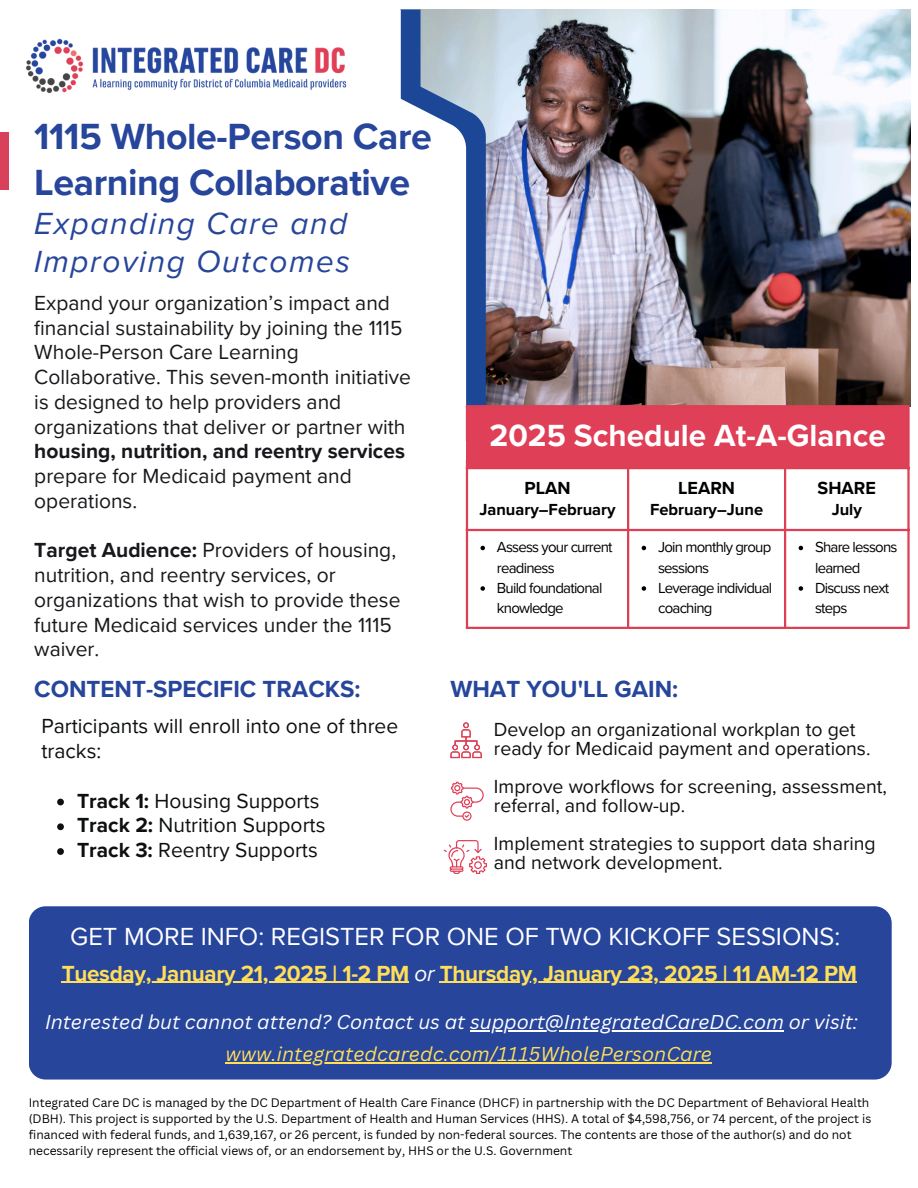
<style>
.page{position:relative;width:918px;height:1188px;background:#fff}
.page>*{position:absolute;margin:0;border:0;box-sizing:border-box;transform-origin:0 0}
.t1{font:700 37.5px/46.2px "Proxima Nova";letter-spacing:-.01em;color:#26459b}
.t2{font:italic 31.5px/38.2px "Proxima Nova";letter-spacing:.055em;color:#26459b}
.t3{font:700 31.5px "Proxima Nova";color:#fff}
.t4{font:25.5px "Proxima Nova";color:#fff}
.t5{font:700 24px "Proxima Nova";color:#26459b}
.t6{font:700 22.5px "Proxima Nova";letter-spacing:-.015em;color:#ffde59}
.t7{font:21px/24.8px "Proxima Nova";color:#18181c}
.t8{font:21px/24.8px "Proxima Nova";color:#0e1010}
.t9{font:19.5px/19.2px "Proxima Nova";color:#0e1010}
.t10{font:italic 19.5px "Canva Sans";color:#fff}
.t11{font:italic 19.5px "Canva Sans";letter-spacing:.005em;color:#ffde59}
.t12{font:700 18px "Proxima Nova";color:#000}
.t13{font:700 16.5px "Proxima Nova";color:#000}
.t14{font:15px/20.2px "Proxima Nova";letter-spacing:-.05em;color:#000}
.t15{font:12px/16px "Canva Sans";color:#000}
.s1{font-weight:700}
.s2{font-weight:400;font-style:italic;color:#fff}
</style>
<div class="page">
<img style="left:400px;top:9px;width:510px;height:396px">
<svg style="left:401px;top:72px;width:85px;height:333px;background:#3e63a4"></svg>
<svg style="left:400px;top:84px;width:66px;height:385px"></svg>
<div style="left:0;top:132px;width:8px;height:58px;background:#d94059"></div>
<div style="left:29px;top:906px;width:863px;height:174px;background:#26459b;border-radius:17px"></div>
<img style="left:26px;top:38px;width:321px;height:56px">
<div style="left:467px;top:406px;width:442px;height:62px;background:#df3f57"></div>
<svg style="left:480px;top:546px;width:5px;height:4px"></svg>
<svg style="left:480px;top:586px;width:5px;height:5px"></svg>
<svg style="left:642px;top:546px;width:4px;height:4px"></svg>
<svg style="left:642px;top:586px;width:4px;height:5px"></svg>
<svg style="left:799px;top:546px;width:4px;height:4px"></svg>
<svg style="left:799px;top:586px;width:4px;height:5px"></svg>
<hr style="left:466px;top:407px;width:2px;height:220px;background:#dd4055">
<hr style="left:627px;top:469px;width:2px;height:158px;background:#dd4055">
<hr style="left:784px;top:469px;width:2px;height:158px;background:#dd4055">
<hr style="left:907px;top:407px;width:3px;height:220px;background:#dd4055">
<hr style="left:466px;top:405px;width:444px;height:2px;background:#dd4055">
<hr style="left:466px;top:467px;width:444px;height:2px;background:#dd4055">
<hr style="left:466px;top:529px;width:444px;height:2px;background:#dd4055">
<hr style="left:466px;top:627px;width:444px;height:2px;background:#dd4055">
<svg style="left:450px;top:722px;width:32px;height:36px"></svg>
<svg style="left:450px;top:782px;width:34px;height:39px"></svg>
<svg style="left:444px;top:840px;width:42px;height:34px"></svg>
<div style="left:450px;top:441px;width:16px;height:19px;background:#fff"></div>
<hr style="left:62px;top:982px;width:347px;height:1px;background:#ffde59">
<hr style="left:440px;top:982px;width:417px;height:1px;background:#ffde59">
<svg style="left:57px;top:799px;width:7px;height:6px"></svg>
<svg style="left:57px;top:823px;width:7px;height:7px"></svg>
<svg style="left:57px;top:848px;width:7px;height:7px"></svg>
<hr style="left:470px;top:1031px;width:314px;height:1px;background:#fff">
<hr style="left:225px;top:1062px;width:487px;height:1px;background:#ffde59">
<p class="t1" style="left:34px;top:114px;width:399px">1115 Whole-Person Care<br>Learning Collaborative</p>
<p class="t2" style="left:34px;top:205px;width:317px">Expanding Care and<br>Improving Outcomes</p>
<h4 class="t7" style="left:34px;top:291px;width:378px">Expand your organization’s impact and financial sustainability by joining the 1115<br>Whole-Person Care Learning Collaborative. This seven-month initiative is designed to help providers and organizations that deliver or partner with <span class="s1">housing, nutrition, and reentry services </span>prepare for Medicaid payment and operations.</h4>
<p class="t7" style="left:34px;top:538px;width:368px"><span class="s1">Target Audience:</span> Providers of housing, nutrition, and reentry services, or organizations that wish to provide these future Medicaid services under the 1115 waiver.</p>
<h2 class="t5" style="left:34px;top:675px;width:328px">CONTENT-SPECIFIC TRACKS:</h2>
<p class="t8" style="left:41px;top:715px;width:358px">Participants will enroll into one of three tracks:</p>
<p class="t8" style="left:77px;top:789px;width:244px"><span class="s1">Track 1:</span> Housing Supports</p>
<p class="t8" style="left:77px;top:814px;width:250px"><span class="s1">Track 2:</span> Nutrition Supports</p>
<p class="t8" style="left:77px;top:838px;width:242px"><span class="s1">Track 3:</span> Reentry Supports</p>
<p class="t3" style="left:489px;top:417px;width:398px">2025 Schedule At-A-Glance</p>
<p class="t12" style="left:525px;top:477px;width:48px">PLAN</p>
<h1 class="t13" style="left:479px;top:500px;width:138px">January–February</h1>
<p class="t12" style="left:818px;top:477px;width:60px">SHARE</p>
<p class="t13" style="left:832px;top:500px;width:32px">July</p>
<h4 class="t12" style="left:678px;top:477px;width:58px">LEARN</h4>
<h4 class="t13" style="left:650px;top:500px;width:115px">February–June</h4>
<p class="t14" style="left:497px;top:538px;width:117px">Assess your current readiness</p>
<p class="t14" style="left:497px;top:578px;width:107px">Build foundational knowledge</p>
<p class="t14" style="left:658px;top:538px;width:115px">Join monthly group sessions</p>
<p class="t14" style="left:658px;top:578px;width:116px">Leverage individual coaching</p>
<p class="t5" style="left:450px;top:675px;width:229px">WHAT YOU'LL GAIN:</p>
<p class="t14" style="left:815px;top:538px;width:84px">Share lessons learned</p>
<p class="t14" style="left:815px;top:578px;width:76px">Discuss next steps</p>
<p class="t9" style="left:494px;top:720px;width:378px">Develop an organizational workplan to get ready for Medicaid payment and operations.</p>
<p class="t9" style="left:494px;top:777px;width:395px">Improve workflows for screening, assessment, referral, and follow-up.</p>
<p class="t9" style="left:494px;top:835px;width:383px">Implement strategies to support data sharing and network development.</p>
<h2 class="t4" style="left:70px;top:922px;width:772px">GET MORE INFO: REGISTER FOR ONE OF TWO KICKOFF SESSIONS:</h2>
<p class="t6" style="left:62px;top:960px;width:797px">Tuesday, January 21, 2025 | 1-2 PM <span class="s2">or</span> Thursday, January 23, 2025 | 11 AM-12 PM</p>
<p class="t10" style="left:45px;top:1009px;width:815px">Interested but cannot attend? Contact us at support@IntegratedCareDC.com or visit:</p>
<p class="t11" style="left:225px;top:1040px;width:488px">www.integratedcaredc.com/1115WholePersonCare</p>
<p class="t15" style="left:29px;top:1094px;width:844px">Integrated Care DC is managed by the DC Department of Health Care Finance (DHCF) in partnership with the DC Department of Behavioral Health (DBH). This project is supported by the U.S. Department of Health and Human Services (HHS). A total of $4,598,756, or 74 percent, of the project is financed with federal funds, and 1,639,167, or 26 percent, is funded by non-federal sources. The contents are those of the author(s) and do not necessarily represent the official views of, or an endorsement by, HHS or the U.S. Government</p>
</div>
